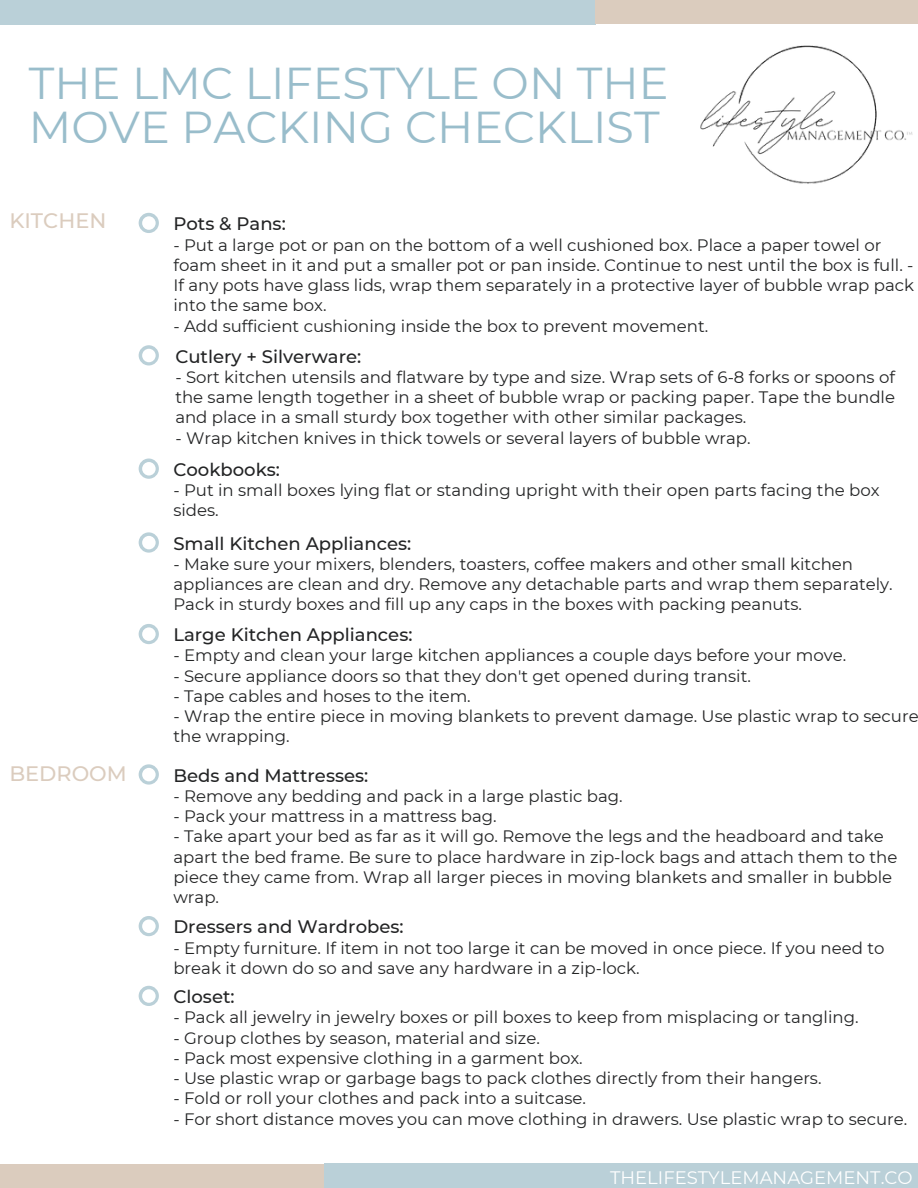
<style>
.page{position:relative;width:918px;height:1188px;background:#fff}
.page>*{position:absolute;margin:0;border:0;box-sizing:border-box;transform-origin:0 0}
.t1{font:44.55px/43.8px "Montserrat";color:#99bdcb}
.t2{font:500 20.85px "Montserrat";color:#dbccbe}
.t3{font:500 18px "Montserrat";color:#232425}
.t4{font:18px "Montserrat";color:#fff}
.t5{font:16.5px/20.2px "Montserrat";color:#232425}
</style>
<div class="page">
<div style="left:0;top:0;width:595px;height:24px;background:#bad0d8"></div>
<div style="left:324px;top:1163px;width:594px;height:25px;background:#bad0d8"></div>
<div style="left:595px;top:0;width:323px;height:24px;background:#dbccbe"></div>
<div style="left:0;top:1164px;width:324px;height:24px;background:#dbccbe"></div>
<img style="left:700px;top:45px;width:213px;height:139px">
<div style="left:139px;top:213px;width:20px;height:20px;background:#bad0d8;border-radius:50%"></div>
<div style="left:142px;top:216px;width:14px;height:14px;background:#fff;border-radius:50%"></div>
<div style="left:139px;top:345px;width:20px;height:20px;background:#bad0d8;border-radius:50%"></div>
<div style="left:142px;top:349px;width:14px;height:13px;background:#fff;border-radius:50%"></div>
<div style="left:139px;top:459px;width:20px;height:20px;background:#bad0d8;border-radius:50%"></div>
<div style="left:142px;top:462px;width:14px;height:14px;background:#fff;border-radius:50%"></div>
<div style="left:139px;top:764px;width:20px;height:21px;background:#bad0d8;border-radius:50%"></div>
<div style="left:142px;top:768px;width:14px;height:13px;background:#fff;border-radius:50%"></div>
<div style="left:139px;top:532px;width:20px;height:21px;background:#bad0d8;border-radius:50%"></div>
<div style="left:142px;top:536px;width:14px;height:13px;background:#fff;border-radius:50%"></div>
<div style="left:139px;top:624px;width:20px;height:20px;background:#bad0d8;border-radius:50%"></div>
<div style="left:142px;top:627px;width:14px;height:14px;background:#fff;border-radius:50%"></div>
<div style="left:139px;top:916px;width:20px;height:20px;background:#bad0d8;border-radius:50%"></div>
<div style="left:142px;top:919px;width:14px;height:14px;background:#fff;border-radius:50%"></div>
<div style="left:139px;top:986px;width:20px;height:20px;background:#bad0d8;border-radius:50%"></div>
<div style="left:142px;top:989px;width:14px;height:14px;background:#fff;border-radius:50%"></div>
<p class="t1" style="left:29px;top:61px;width:641px">THE LMC LIFESTYLE ON THE<br>MOVE PACKING CHECKLIST</p>
<p class="t2" style="left:9px;top:207px;width:98px">KITCHEN</p>
<p class="t3" style="left:173px;top:213px;width:114px">Pots &amp; Pans:</p>
<p class="t5" style="left:173px;top:235px;width:742px">- Put a large pot or pan on the bottom of a well cushioned box. Place a paper towel or foam sheet in it and put a smaller pot or pan inside. Continue to nest until the box is full. - If any pots have glass lids, wrap them separately in a protective layer of bubble wrap pack into the same box.</p>
<p class="t5" style="left:173px;top:316px;width:536px">- Add sufficient cushioning inside the box to prevent movement.</p>
<p class="t3" style="left:175px;top:345px;width:187px">Cutlery + Silverware:</p>
<p class="t5" style="left:175px;top:367px;width:721px;text-align:justify">- Sort kitchen utensils and flatware by type and size. Wrap sets of 6-8 forks or spoons of the same length together in a sheet of bubble wrap or packing paper. Tape the bundle and place in a small sturdy box together with other similar packages.</p>
<p class="t5" style="left:175px;top:427px;width:577px">- Wrap kitchen knives in thick towels or several layers of bubble wrap.</p>
<p class="t3" style="left:173px;top:458px;width:108px">Cookbooks:</p>
<p class="t5" style="left:173px;top:480px;width:708px">- Put in small boxes lying flat or standing upright with their open parts facing the box sides.</p>
<p class="t3" style="left:173px;top:532px;width:239px">Small Kitchen Appliances:</p>
<p class="t5" style="left:173px;top:554px;width:721px">- Make sure your mixers, blenders, toasters, coffee makers and other small kitchen appliances are clean and dry. Remove any detachable parts and wrap them separately.<br>Pack in sturdy boxes and fill up any caps in the boxes with packing peanuts.</p>
<p class="t3" style="left:173px;top:624px;width:241px">Large Kitchen Appliances:</p>
<p class="t5" style="left:173px;top:645px;width:674px">- Empty and clean your large kitchen appliances a couple days before your move.</p>
<p class="t5" style="left:173px;top:666px;width:579px">- Secure appliance doors so that they don't get opened during transit.</p>
<p class="t5" style="left:173px;top:686px;width:299px">- Tape cables and hoses to the item.</p>
<p class="t5" style="left:173px;top:706px;width:747px">- Wrap the entire piece in moving blankets to prevent damage. Use plastic wrap to secure the wrapping.</p>
<p class="t2" style="left:9px;top:761px;width:119px">BEDROOM</p>
<p class="t3" style="left:173px;top:764px;width:196px">Beds and Mattresses:</p>
<p class="t5" style="left:173px;top:786px;width:451px">- Remove any bedding and pack in a large plastic bag.</p>
<p class="t5" style="left:173px;top:806px;width:325px">- Pack your mattress in a mattress bag.</p>
<p class="t5" style="left:173px;top:826px;width:726px">- Take apart your bed as far as it will go. Remove the legs and the headboard and take apart the bed frame. Be sure to place hardware in zip-lock bags and attach them to the piece they came from. Wrap all larger pieces in moving blankets and smaller in bubble wrap.</p>
<p class="t3" style="left:173px;top:916px;width:232px">Dressers and Wardrobes:</p>
<p class="t5" style="left:173px;top:937px;width:713px">- Empty furniture. If item in not too large it can be moved in once piece. If you need to break it down do so and save any hardware in a zip-lock.</p>
<p class="t3" style="left:173px;top:986px;width:63px">Closet:</p>
<p class="t5" style="left:173px;top:1007px;width:687px">- Pack all jewelry in jewelry boxes or pill boxes to keep from misplacing or tangling.</p>
<p class="t5" style="left:173px;top:1028px;width:368px">- Group clothes by season, material and size.</p>
<p class="t5" style="left:173px;top:1048px;width:411px">- Pack most expensive clothing in a garment box.</p>
<p class="t5" style="left:173px;top:1068px;width:650px">- Use plastic wrap or garbage bags to pack clothes directly from their hangers.</p>
<p class="t5" style="left:173px;top:1088px;width:414px">- Fold or roll your clothes and pack into a suitcase.</p>
<p class="t5" style="left:173px;top:1109px;width:736px">- For short distance moves you can move clothing in drawers. Use plastic wrap to secure.</p>
<p class="t4" style="left:610px;top:1167px;width:304px">THELIFESTYLEMANAGEMENT.CO</p>
</div>
